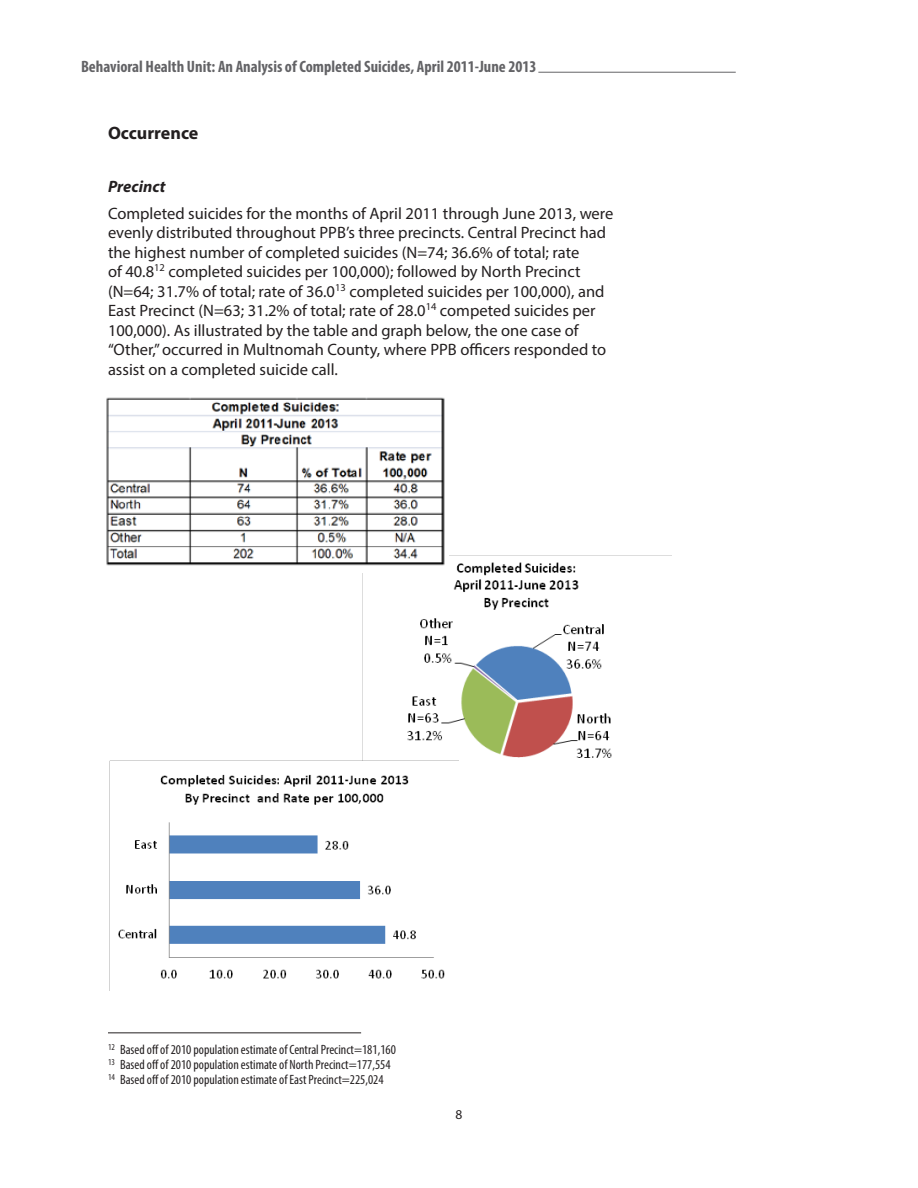
<style>
.page{position:relative;width:918px;height:1188px;background:#fff}
.page>*{position:absolute;margin:0;border:0;box-sizing:border-box;transform-origin:0 0}
.Subtitle{font:700 18px "Myriad Pro";color:#231f20}
.Paragraph{font:16.5px/19.5px "Myriad Pro";color:#231f20}
.t1{font:700 condensed 16.5px "Myriad Pro";color:#636366}
.Paragraph-2{font:italic 700 16.5px "Myriad Pro";color:#231f20}
.Footnote2{font:condensed 13.5px "Myriad Pro";color:#231f20}
.t2{font:13.5px "Myriad Pro";color:#231f20}
</style>
<div class="page">
<hr style="left:538px;top:72px;width:198px;height:1px;background:#636366">
<img style="left:362px;top:555px;width:309px;height:205px">
<img style="left:109px;top:760px;width:350px;height:230px">
<hr style="left:108px;top:1032px;width:253px;height:1px;background:#231f20">
<img style="left:106px;top:397px;width:343px;height:175px">
<p class="t1" style="left:81px;top:57px;width:457px">Behavioral Health Unit: An Analysis of Completed Suicides, April 2011-June 2013</p>
<p class="Subtitle" style="left:108px;top:121px;width:92px">Occurrence</p>
<p class="Paragraph-2" style="left:108px;top:176px;width:59px">Precinct</p>
<p class="Paragraph" style="left:108px;top:203px;width:507px">Completed suicides for the months of April 2011 through June 2013, were evenly distributed throughout PPB’s three precincts. Central Precinct had the highest number of completed suicides (N=74; 36.6% of total; rate<br>of 40.8<sup>12</sup> completed suicides per 100,000); followed by North Precinct (N=64; 31.7% of total; rate of 36.0<sup>13</sup> completed suicides per 100,000), and East Precinct (N=63; 31.2% of total; rate of 28.0<sup>14</sup> competed suicides per 100,000). As illustrated by the table and graph below, the one case of “Other,” occurred in Multnomah County, where PPB officers responded to assist on a completed suicide call.</p>
<p class="Footnote2" style="left:108px;top:1042px;width:289px"><sup>12</sup> Based off of 2010 population estimate of Central Precinct=181,160</p>
<p class="Footnote2" style="left:108px;top:1057px;width:284px"><sup>13</sup> Based off of 2010 population estimate of North Precinct=177,554</p>
<p class="Footnote2" style="left:108px;top:1072px;width:277px"><sup>14</sup> Based off of 2010 population estimate of East Precinct=225,024</p>
<p class="t2" style="left:456px;top:1106px;width:8px">8</p>
</div>
